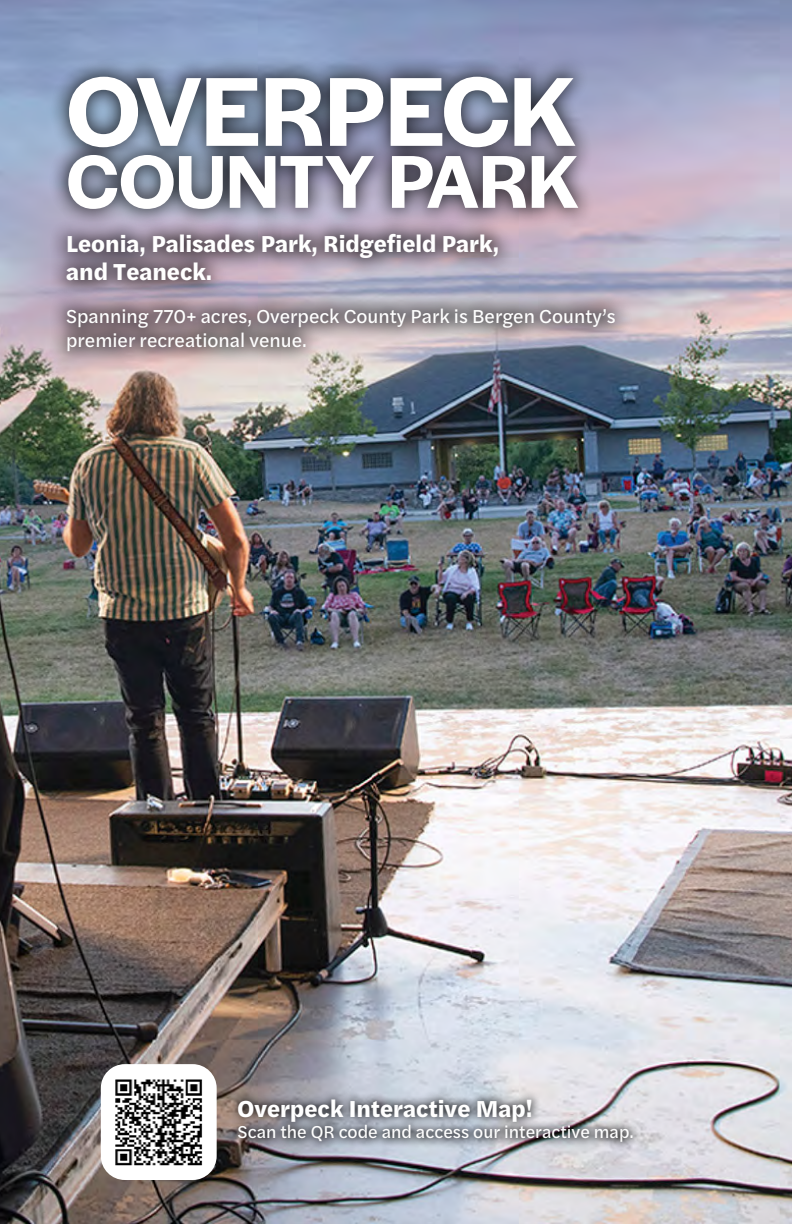
<style>
.page{position:relative;width:792px;height:1224px;background:#fff}
.page>*{position:absolute;margin:0;border:0;box-sizing:border-box;transform-origin:0 0}
.t1{font:600 102px "Halyard Display";color:#fff}
.t2{font:600 78px "Halyard Display";color:#fff}
.t3{font:700 24px/28px "Halyard Text";color:#fff}
.t4{font:19.6px/23.6px "Halyard Text";color:#fff}
.t5{font:18px "Halyard Text";color:#fff}
</style>
<div class="page">
<img style="left:0;top:0;width:792px;height:1224px">
<div style="left:49px;top:58px;width:547px;height:170px;background:#000;opacity:.75"></div>
<div style="left:48px;top:215px;width:469px;height:85px;background:#000;opacity:.75"></div>
<div style="left:48px;top:290px;width:586px;height:79px;background:#000;opacity:.75"></div>
<div style="left:228px;top:1089px;width:414px;height:63px;background:#000;opacity:.75"></div>
<img style="left:101px;top:1064px;width:116px;height:116px">
<h1 class="t1" style="left:66px;top:39px;width:512px">OVERPECK</h1>
<h2 class="t2" style="left:66px;top:126px;width:514px">COUNTY PARK</h2>
<p class="t3" style="left:66px;top:228px;width:434px">Leonia, Palisades Park, Ridgefield Park, and Teaneck.</p>
<p class="t4" style="left:66px;top:304px;width:551px">Spanning 770+ acres, Overpeck County Park is Bergen County’s premier recreational venue.</p>
<p class="t3" style="left:238px;top:1093px;width:296px">Overpeck Interactive Map!</p>
<p class="t5" style="left:238px;top:1119px;width:398px">Scan the QR code and access our interactive map.</p>
</div>
